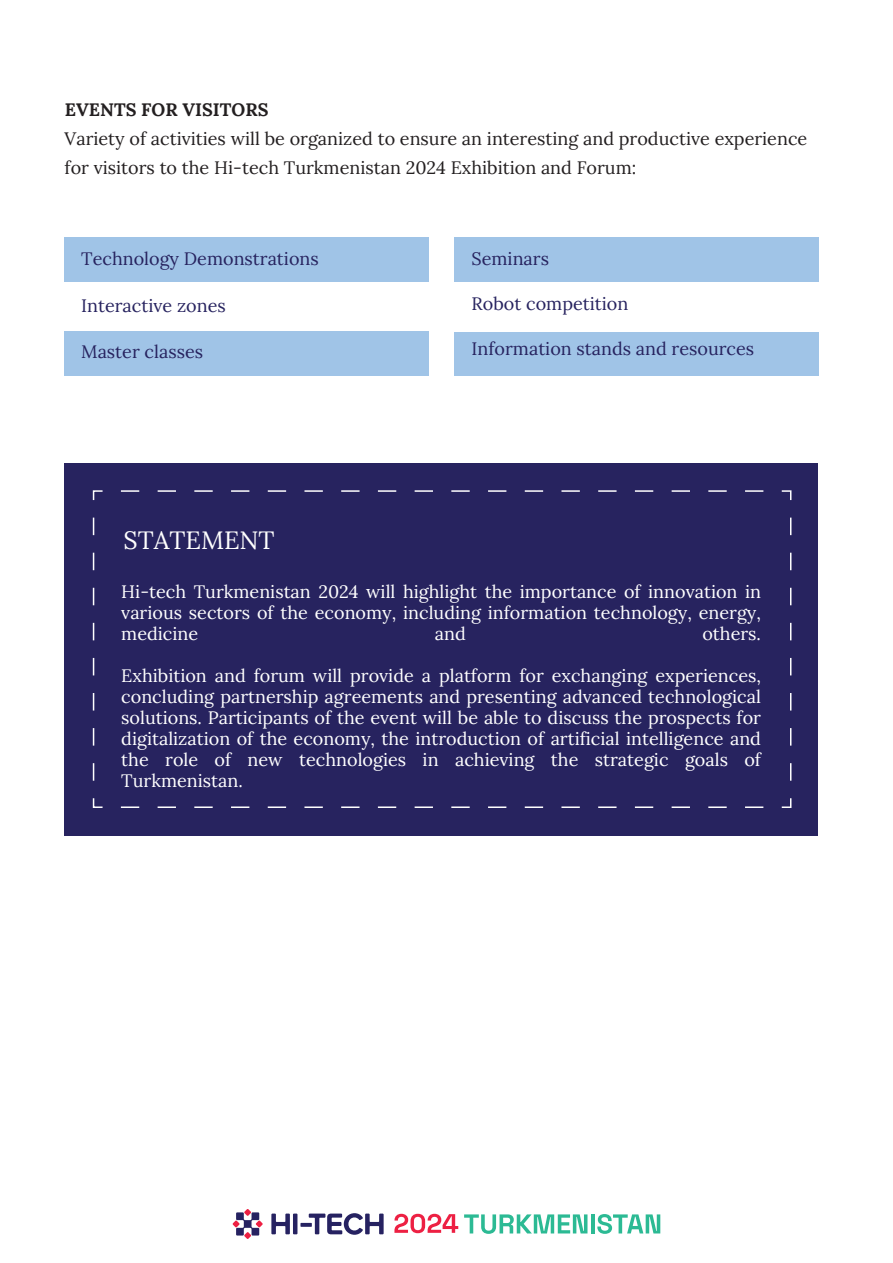
<style>
.page{position:relative;width:893px;height:1263px;background:#fff}
.page>*{position:absolute;margin:0;border:0;box-sizing:border-box;transform-origin:0 0}
.t1{font:25.05px "Lora";color:#fff}
.t2{font:18px/21px "Lora";color:#fff;text-align:justify}
.t3{font:18px/28.8px "Lora";color:#231f20}
.t4{font:18px "Lora";color:#27235f}
.t5{font:700 18px "Lora";color:#231f20}
</style>
<div class="page">
<div style="left:244px;top:1232px;width:7px;height:7px;background:#ed2043;border-radius:3px"></div>
<svg style="left:256px;top:1220px;width:7px;height:7px"></svg>
<svg style="left:244px;top:1209px;width:7px;height:7px"></svg>
<div style="left:233px;top:1220px;width:7px;height:7px;background:#ed2043;border-radius:3px"></div>
<svg style="left:236px;top:1212px;width:23px;height:23px"></svg>
<svg style="left:271px;top:1213px;width:19px;height:21px"></svg>
<hr style="left:293px;top:1213px;width:4px;height:21px;background:#262261">
<svg style="left:300px;top:1223px;width:12px;height:4px"></svg>
<svg style="left:309px;top:1213px;width:75px;height:22px"></svg>
<svg style="left:394px;top:1214px;width:64px;height:19px"></svg>
<svg style="left:464px;top:1214px;width:123px;height:20px"></svg>
<hr style="left:591px;top:1214px;width:4px;height:19px;background:#2cba94">
<svg style="left:597px;top:1214px;width:63px;height:20px"></svg>
<div style="left:64px;top:237px;width:365px;height:45px;background:#a0c4e7"></div>
<div style="left:64px;top:331px;width:365px;height:44px;background:#a0c4e7"></div>
<div style="left:454px;top:331px;width:365px;height:44px;background:#a0c4e7"></div>
<div style="left:454px;top:237px;width:365px;height:45px;background:#a0c4e7"></div>
<div style="left:64px;top:463px;width:754px;height:372px;background:#27235f"></div>
<svg style="left:781px;top:798px;width:11px;height:10px"></svg>
<svg style="left:120px;top:806px;width:643px;height:2px"></svg>
<svg style="left:92px;top:798px;width:11px;height:10px"></svg>
<svg style="left:93px;top:517px;width:1px;height:264px"></svg>
<svg style="left:92px;top:490px;width:11px;height:11px"></svg>
<svg style="left:121px;top:490px;width:643px;height:2px"></svg>
<svg style="left:781px;top:490px;width:11px;height:11px"></svg>
<svg style="left:790px;top:518px;width:1px;height:263px"></svg>
<p class="t5" style="left:65px;top:95px;width:205px">EVENTS FOR VISITORS</p>
<p class="t3" style="left:65px;top:123px;width:744px">Variety of activities will be organized to ensure an interesting and productive experience for visitors to the Hi-tech Turkmenistan 2024 Exhibition and Forum:</p>
<p class="t4" style="left:81px;top:245px;width:239px">Technology Demonstrations</p>
<p class="t4" style="left:81px;top:292px;width:146px">Interactive zones</p>
<p class="t4" style="left:81px;top:338px;width:123px">Master classes</p>
<p class="t4" style="left:472px;top:245px;width:79px">Seminars</p>
<p class="t4" style="left:472px;top:290px;width:158px">Robot competition</p>
<p class="t4" style="left:472px;top:335px;width:284px">Information stands and resources</p>
<h1 class="t1" style="left:124px;top:521px;width:153px">STATEMENT</h1>
<p class="t2" style="left:121px;top:579px;width:641px">Hi-tech Turkmenistan 2024 will highlight the importance of innovation in various sectors of the economy, including information technology, energy, medicine</p>
<p class="t2" style="left:435px;top:622px;width:32px">and</p>
<p class="t2" style="left:702px;top:622px;width:60px">others.</p>
<p class="t2" style="left:121px;top:664px;width:641px">Exhibition and forum will provide a platform for exchanging experiences, concluding partnership agreements and presenting advanced technological solutions. Participants of the event will be able to discuss the prospects for digitalization of the economy, the introduction of artificial intelligence and the role of new technologies in achieving the strategic goals of Turkmenistan.</p>
</div>
